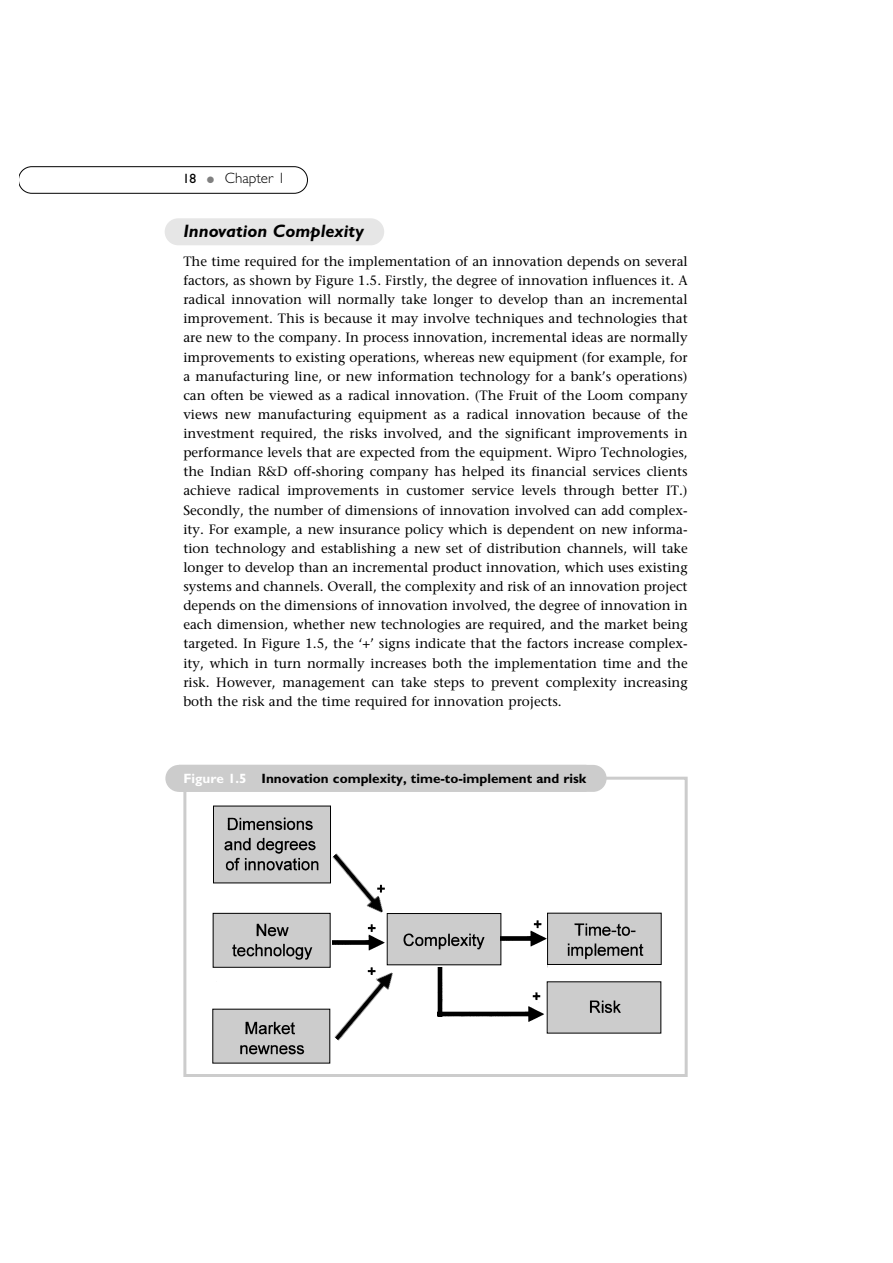
<style>
.page{position:relative;width:893px;height:1263px;background:#fff}
.page>*{position:absolute;margin:0;border:0;box-sizing:border-box;transform-origin:0 0}
.t1{font:italic 700 18px "Gill Sans";color:#000}
.t2{font:300 15px "Gill Sans";color:#000}
.t3{font:13.5px/19.2px "Stone Serif";color:#000;text-align:justify}
.t4{font:700 13.5px "Gill Sans";color:#000}
.s1{font-weight:400;font-size:13.5px}
.s2{font-size:27px;color:#808080}
.s3{color:#fff}
</style>
<div class="page">
<div style="left:165px;top:218px;width:219px;height:27px;background:#e6e6e6;border-radius:14px"></div>
<svg style="left:20px;top:166px;width:288px;height:27px"></svg>
<img style="left:212px;top:805px;width:450px;height:259px">
<div style="left:183px;top:777px;width:504px;height:300px;border:3px solid #ccc"></div>
<div style="left:165px;top:765px;width:441px;height:27px;background:#ccc;border-radius:14px"></div>
<img style="left:500px;top:930px;width:46px;height:16px">
<img style="left:332px;top:934px;width:52px;height:17px">
<img style="left:327px;top:850px;width:61px;height:68px">
<img style="left:330px;top:967px;width:69px;height:78px">
<img style="left:431px;top:967px;width:17px;height:49px">
<img style="left:437px;top:1005px;width:107px;height:17px">
<p class="t2" style="left:183px;top:173px;width:104px"><span class="s1">18</span> <span class="s2">•</span> Chapter 1</p>
<h1 class="t1" style="left:183px;top:225px;width:182px">Innovation Complexity</h1>
<p class="t3" style="left:183px;top:253px;width:506px">The time required for the implementation of an innovation depends on several factors, as shown by Figure 1.5. Firstly, the degree of innovation influences it. A radical innovation will normally take longer to develop than an incremental improvement. This is because it may involve techniques and technologies that are new to the company. In process innovation, incremental ideas are normally improvements to existing operations, whereas new equipment (for example, for a manufacturing line, or new information technology for a bank’s operations) can often be viewed as a radical innovation. (The Fruit of the Loom company views new manufacturing equipment as a radical innovation because of the investment required, the risks involved, and the significant improvements in performance levels that are expected from the equipment. Wipro Technologies, the Indian R&amp;D off-shoring company has helped its financial services clients achieve radical improvements in customer service levels through better IT.)<br>Secondly, the number of dimensions of innovation involved can add complex&shy;ity. For example, a new insurance policy which is dependent on new informa&shy;tion technology and establishing a new set of distribution channels, will take longer to develop than an incremental product innovation, which uses existing systems and channels. Overall, the complexity and risk of an innovation project depends on the dimensions of innovation involved, the degree of innovation in each dimension, whether new technologies are required, and the market being targeted. In Figure 1.5, the ‘+’ signs indicate that the factors increase complex&shy;ity, which in turn normally increases both the implementation time and the risk. However, management can take steps to prevent complexity increasing both the risk and the time required for innovation projects.</p>
<p class="t4" style="left:183px;top:774px;width:404px"><span class="s3">Figure 1.5</span> Innovation complexity, time-to-implement and risk</p>
</div>
